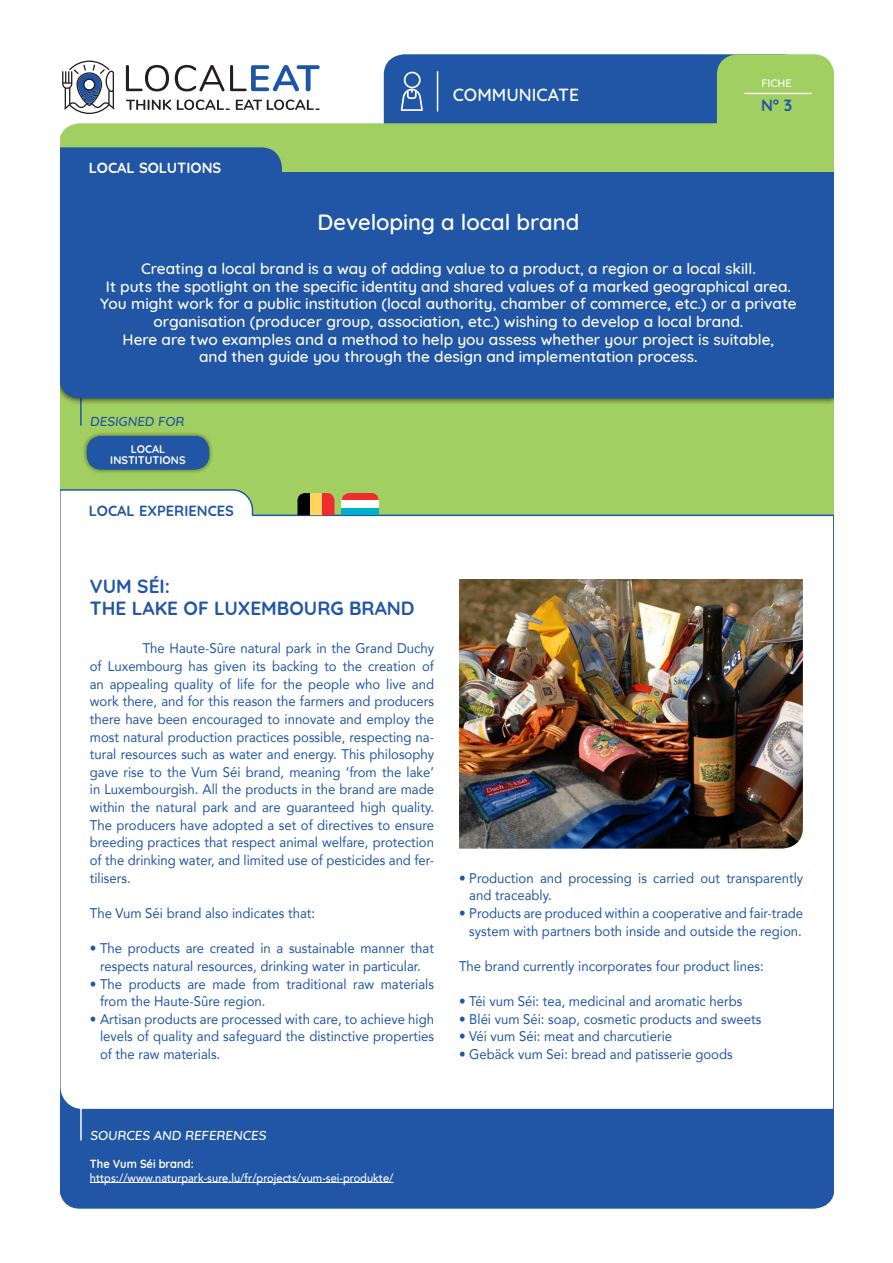
<style>
.page{position:relative;width:893px;height:1263px;background:#fff}
.page>*{position:absolute;margin:0;border:0;box-sizing:border-box;transform-origin:0 0}
.t1{font:600 22.05px "Quicksand";color:#fff}
.t2{font:700 19.05px/22px "Quicksand";color:#2155a5}
.t3{font:600 17.7px "Quicksand";color:#fff}
.t4{font:700 16.2px "Quicksand";color:#2155a5}
.t5{font:500 15.45px/17.7px "Quicksand";color:#fff;text-align:center}
.t6{font:700 14.7px "Quicksand";color:#2155a5}
.t7{font:700 14.7px "Quicksand";color:#fff}
.t8{font:13.95px/17.7px "Avenir";color:#2155a5;text-align:justify;scale:.94 1}
.t9{font:500 13.2px "Quicksand";color:#fff}
.t10{font:500 13.2px "Quicksand";color:#2155a5}
.t11{font:500 11.7px/13.2px "Avenir";color:#fff;scale:.94 1}
.t12{font:700 10.95px/10.9px "Quicksand";color:#fff;text-align:center}
.t13{font:500 10.95px "Quicksand";color:#fff}
.s1{font-family:"Quicksand";font-weight:700}
</style>
<div class="page">
<div style="left:59px;top:352px;width:775px;height:202px;background:#a2cf62"></div>
<div style="left:60px;top:1111px;width:774px;height:98px;background:#2155a5"></div>
<svg style="left:59px;top:488px;width:775px;height:623px"></svg>
<hr style="left:80px;top:1092px;width:2px;height:48px;background:#fff">
<div style="left:60px;top:123px;width:774px;height:49px;background:#a2cf62"></div>
<hr style="left:80px;top:377px;width:2px;height:48px;background:#2155a5">
<svg style="left:384px;top:54px;width:450px;height:104px;background:#649484"></svg>
<hr style="left:745px;top:93px;width:66px;height:1px;background:#fff">
<div style="left:60px;top:147px;width:222px;height:25px;background:#2155a5"></div>
<svg style="left:126px;top:65px;width:43px;height:26px"></svg>
<svg style="left:175px;top:65px;width:145px;height:26px"></svg>
<svg style="left:126px;top:100px;width:45px;height:10px"></svg>
<svg style="left:177px;top:100px;width:53px;height:10px"></svg>
<svg style="left:236px;top:100px;width:84px;height:10px"></svg>
<svg style="left:62px;top:61px;width:53px;height:53px"></svg>
<svg style="left:59px;top:398px;width:775px;height:7px"></svg>
<div style="left:59px;top:298px;width:775px;height:100px;background:#2155a5"></div>
<div style="left:59px;top:172px;width:775px;height:126px;background:#2155a5"></div>
<div style="left:82px;top:432px;width:131px;height:42px;background:#231f20;opacity:.3"></div>
<div style="left:87px;top:436px;width:122px;height:33px;background:#2155a5;border-radius:15px"></div>
<hr style="left:90px;top:1182px;width:303px;height:1px;background:#fff">
<img style="left:459px;top:579px;width:344px;height:269px">
<div style="left:297px;top:493px;width:13px;height:22px;background:#000"></div>
<div style="left:310px;top:493px;width:12px;height:22px;background:#fed55c"></div>
<div style="left:322px;top:493px;width:12px;height:22px;background:#ee2d2d"></div>
<div style="left:342px;top:493px;width:37px;height:8px;background:#ee2d2d"></div>
<div style="left:342px;top:500px;width:37px;height:8px;background:#fff"></div>
<div style="left:342px;top:508px;width:37px;height:7px;background:#00b1cd"></div>
<p class="t7" style="left:89px;top:155px;width:134px">LOCAL SOLUTIONS</p>
<p class="t3" style="left:453px;top:81px;width:128px">COMMUNICATE</p>
<p class="t13" style="left:761px;top:74px;width:32px">FICHE</p>
<p class="t4" style="left:761px;top:92px;width:33px">N° 3</p>
<p class="t1" style="left:318px;top:205px;width:263px">Developing a local brand</p>
<p class="t5" style="left:100px;top:258px;width:698px">Creating a local brand is a way of adding value to a product, a region or a local skill.<br>It puts the spotlight on the specific identity and shared values of a marked geographical area.<br>You might work for a public institution (local authority, chamber of commerce, etc.) or a private organisation (producer group, association, etc.) wishing to develop a local brand.<br>Here are two examples and a method to help you assess whether your project is suitable,<br>and then guide you through the design and implementation process.</p>
<p class="t10" style="left:90px;top:410px;width:98px">DESIGNED FOR</p>
<p class="t12" style="left:110px;top:442px;width:77px">LOCAL<br>INSTITUTIONS</p>
<p class="t6" style="left:89px;top:499px;width:147px">LOCAL EXPERIENCES</p>
<p class="t2" style="left:90px;top:574px;width:326px">VUM SÉI:<br>THE LAKE OF LUXEMBOURG BRAND</p>
<p class="t8" style="left:90px;top:639px;width:368px;text-indent:53px">The Haute-Sûre natural park in the Grand Duchy of Luxembourg has given its backing to the creation of an appealing quality of life for the people who live and work there, and for this reason the farmers and producers there have been encouraged to innovate and employ the most natural production practices possible, respecting na&shy;tural resources such as water and energy. This philosophy gave rise to the Vum Séi brand, meaning ‘from the lake’ in Luxembourgish. All the products in the brand are made within the natural park and are guaranteed high quality.<br>The producers have adopted a set of directives to ensure breeding practices that respect animal welfare, protection of the drinking water, and limited use of pesticides and fer&shy;tilisers.</p>
<p class="t8" style="left:90px;top:904px;width:241px">The Vum Séi brand also indicates that:</p>
<p class="t8" style="left:90px;top:939px;width:368px;text-align:center">• The products are created in a sustainable manner that respects natural resources, drinking water in particular.</p>
<p class="t8" style="left:100px;top:974px;width:357px;text-indent:-10px">• The products are made from traditional raw materials from the Haute-Sûre region.</p>
<p class="t8" style="left:100px;top:1010px;width:357px;text-indent:-10px">• Artisan products are processed with care, to achieve high levels of quality and safeguard the distinctive properties of the raw materials.</p>
<p class="t8" style="left:469px;top:868px;width:357px;text-indent:-10px">• Production and processing is carried out transparently and traceably.</p>
<p class="t8" style="left:459px;top:904px;width:368px;text-align:right">• Products are produced within a cooperative and fair-trade system with partners both inside and outside the region.</p>
<p class="t8" style="left:459px;top:957px;width:326px">The brand currently incorporates four product lines:</p>
<p class="t8" style="left:459px;top:992px;width:303px">• Téi vum Séi: tea, medicinal and aromatic herbs</p>
<p class="t8" style="left:459px;top:1010px;width:323px">• Bléi vum Séi: soap, cosmetic products and sweets</p>
<p class="t8" style="left:459px;top:1027px;width:228px">• Véi vum Séi: meat and charcutierie</p>
<p class="t8" style="left:459px;top:1045px;width:293px">• Gebäck vum Sei: bread and patisserie goods</p>
<p class="t9" style="left:90px;top:1125px;width:180px">SOURCES AND REFERENCES</p>
<p class="t11" style="left:90px;top:1157px;width:324px"><span class="s1">The Vum Séi brand: </span>https://www.naturpark-sure.lu/fr/projects/vum-sei-produkte/</p>
</div>
